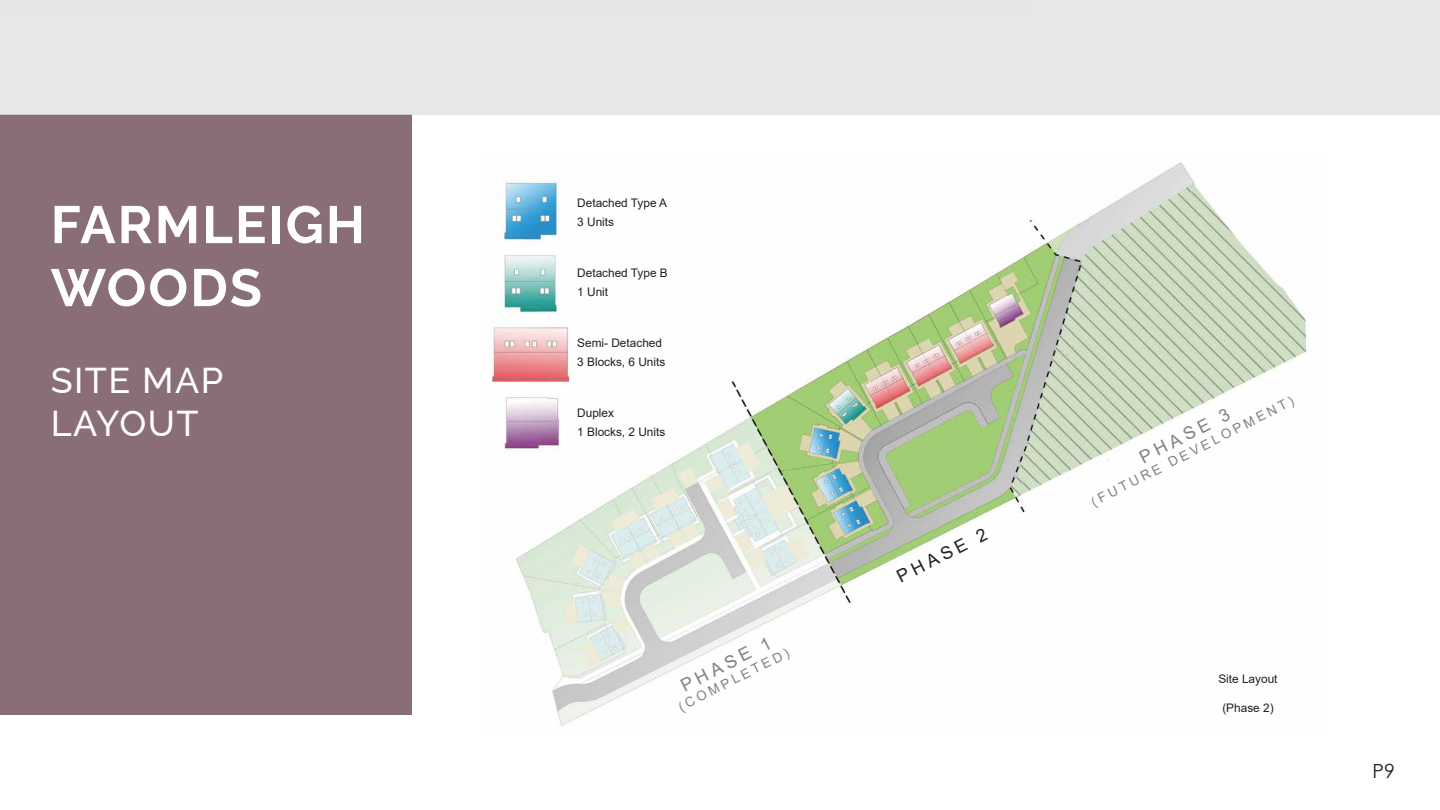
<style>
.page{position:relative;width:1440px;height:810px;background:#fff}
.page>*{position:absolute;margin:0;border:0;box-sizing:border-box;transform-origin:0 0}
.t1{font:100 52.5px/63px "Raleway";letter-spacing:.04em;color:#fff}
.t2{font:100 36px/43.2px "Raleway";letter-spacing:.04em;color:#fff}
.t3{font:19.5px "Century Gothic";color:#231f20}
.t4{font:17.77px "Arial";color:#808285}
.t5{font:17.77px "Arial";color:#231f20}
.t6{font:13.27px "Arial";color:#808285}
.t7{font:11.85px/18.5px "Arial";color:#231f20}
</style>
<div class="page">
<div style="left:0;top:115px;width:411px;height:599px;background:#896e77"></div>
<div style="left:0;top:0;width:1440px;height:115px;background:#e6e7e8"></div>
<img style="left:491px;top:162px;width:817px;height:564px">
<h1 class="t1" style="left:51px;top:187px;width:316px">FARMLEIGH<br>WOODS</h1>
<h2 class="t2" style="left:51px;top:354px;width:174px">SITE MAP<br>LAYOUT</h2>
<p class="t7" style="left:577px;top:194px;width:91px">Detached Type A<br>3 Units</p>
<p class="t7" style="left:577px;top:264px;width:92px">Detached Type B<br>1 Unit</p>
<p class="t7" style="left:577px;top:334px;width:90px">Semi- Detached<br>3 Blocks, 6 Units</p>
<p class="t7" style="left:577px;top:404px;width:90px">Duplex<br>1 Blocks, 2 Units</p>
<h3 class="t4" style="left:676px;top:675px;width:100px;rotate:-27deg">PHASE 1</h3>
<p class="t6" style="left:675px;top:699px;width:124px;rotate:-27deg">(COMPLETED)</p>
<h3 class="t5" style="left:892px;top:567px;width:100px;rotate:-27deg">PHASE 2</h3>
<p class="t6" style="left:1088px;top:494px;width:227px;rotate:-27deg">(FUTURE DEVELOPMENT)</p>
<h3 class="t4" style="left:1135px;top:447px;width:100px;rotate:-27deg">PHASE 3</h3>
<p class="t7" style="left:1218px;top:670px;width:61px">Site Layout</p>
<p class="t7" style="left:1222px;top:698px;width:53px">(Phase 2)</p>
<h3 class="t3" style="left:1373px;top:758px;width:24px">P9</h3>
</div>
